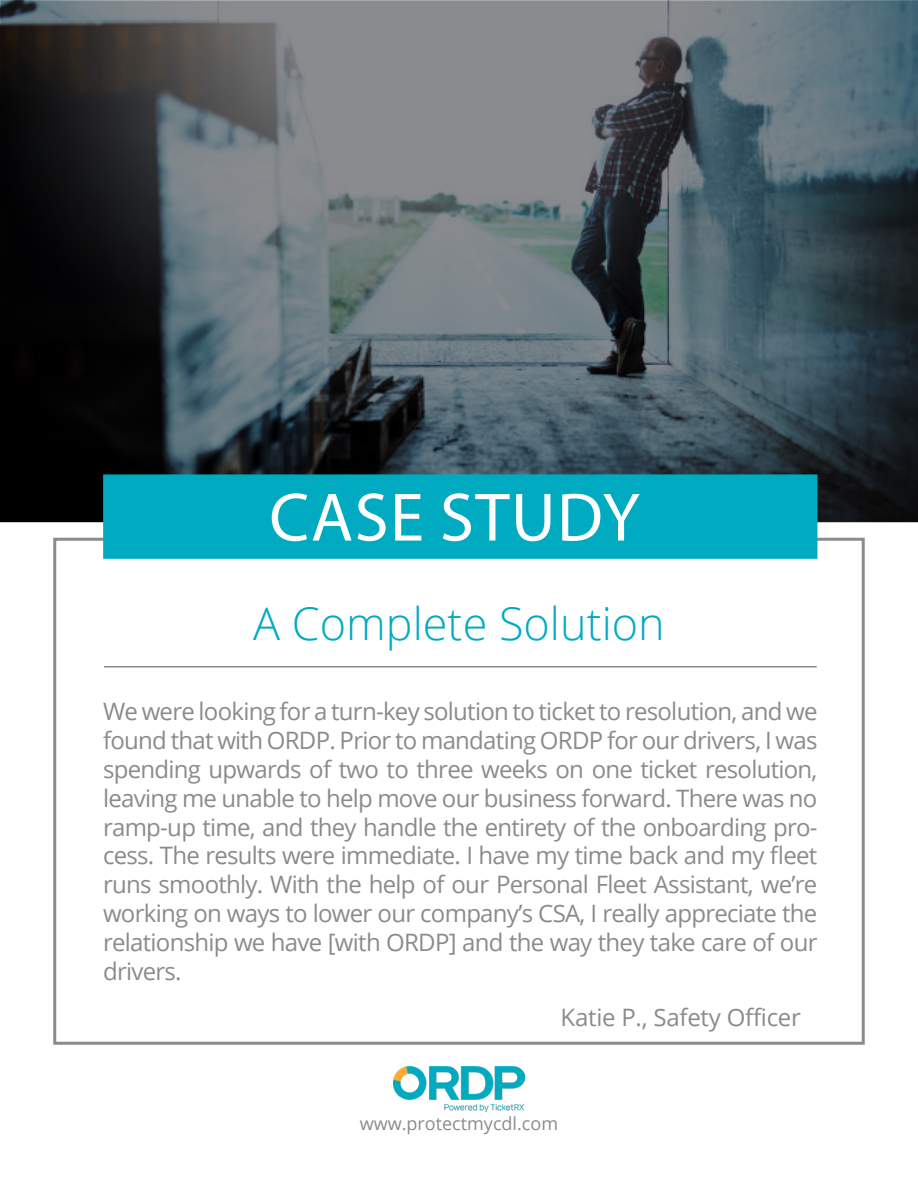
<style>
.page{position:relative;width:918px;height:1188px;background:#fff}
.page>*{position:absolute;margin:0;border:0;box-sizing:border-box;transform-origin:0 0}
.t1{font:69px "Myriad Pro";letter-spacing:.02em;color:#fff}
.t2{font:300 45px "Open Sans";color:#00abc2}
.t3{font:24px/28.8px "Open Sans";letter-spacing:-.03em;color:#898b8e;text-align:justify}
.t4{font:24px "Open Sans";letter-spacing:-.01em;color:#898b8e}
.t5{font:18px "Open Sans";color:#898b8e}
</style>
<div class="page">
<img style="left:394px;top:1066px;width:130px;height:46px">
<hr style="left:104px;top:666px;width:713px;height:2px;background:#898b8e">
<svg style="left:0;top:0;width:918px;height:523px;background:#4c565c"></svg>
<div style="left:103px;top:474px;width:714px;height:85px;background:#00abc2;border:2px solid #00abc2"></div>
<p class="t1" style="left:269px;top:475px;width:372px">CASE STUDY</p>
<p class="t2" style="left:253px;top:593px;width:413px">A Complete Solution</p>
<p class="t3" style="left:103px;top:697px;width:716px">We were looking for a turn-key solution to ticket to resolution, and we found that with ORDP. Prior to mandating ORDP for our drivers, I was spending upwards of two to three weeks on one ticket resolution, leaving me unable to help move our business forward. There was no ramp-up time, and they handle the entirety of the onboarding pro&shy;cess. The results were immediate. I have my time back and my fleet runs smoothly. With the help of our Personal Fleet Assistant, we’re working on ways to lower our company’s CSA, I really appreciate the relationship we have [with ORDP] and the way they take care of our drivers.</p>
<p class="t4" style="left:561px;top:1001px;width:242px">Katie P., Safety Officer</p>
<p class="t5" style="left:360px;top:1111px;width:200px">www.protectmycdl.com</p>
</div>
